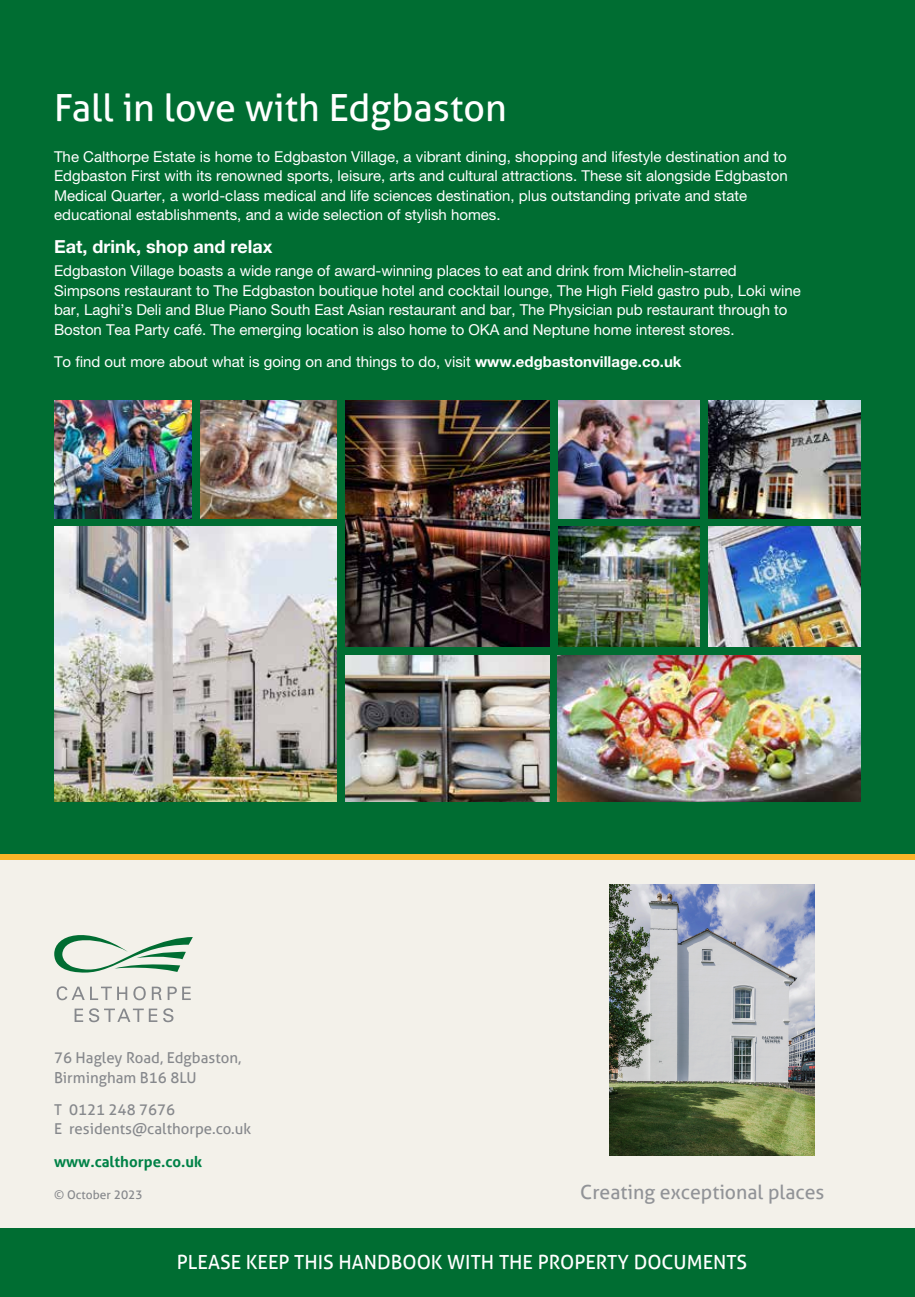
<style>
.page{position:relative;width:915px;height:1297px;background:#fff}
.page>*{position:absolute;margin:0;border:0;box-sizing:border-box;transform-origin:0 0}
.t1{font:37.5px "Aller";color:#fff}
.t2{font:19.5px "Aller";color:#fff}
.t3{font:19.5px "Aller";color:#919397}
.t4{font:700 18px "Helvetica Neue LT Pro";color:#fff}
.t5{font:15px/19.5px "Helvetica Neue LT Pro";color:#fff}
.t6{font:15px/19.5px "Aller";color:#86888c}
.t7{font:700 15px "Aller";color:#008247}
.t8{font:12px "Aller";color:#86888c}
.s1{font-weight:700}
</style>
<div class="page">
<div style="left:0;top:0;width:914px;height:857px;background:#006d32"></div>
<div style="left:0;top:861px;width:914px;height:436px;background:#f3f1ea"></div>
<div style="left:0;top:854px;width:914px;height:6px;background:#fab528"></div>
<svg style="left:75px;top:1008px;width:8px;height:14px"></svg>
<svg style="left:89px;top:1008px;width:68px;height:14px"></svg>
<svg style="left:163px;top:1008px;width:10px;height:14px"></svg>
<svg style="left:57px;top:986px;width:70px;height:14px"></svg>
<svg style="left:133px;top:986px;width:13px;height:14px"></svg>
<svg style="left:152px;top:987px;width:9px;height:13px"></svg>
<svg style="left:168px;top:986px;width:23px;height:14px"></svg>
<svg style="left:54px;top:935px;width:139px;height:38px"></svg>
<div style="left:0;top:1229px;width:914px;height:68px;background:#006d32"></div>
<img style="left:609px;top:885px;width:205px;height:271px">
<img style="left:708px;top:527px;width:152px;height:120px">
<img style="left:557px;top:655px;width:303px;height:146px">
<img style="left:345px;top:401px;width:204px;height:246px">
<img style="left:558px;top:401px;width:141px;height:117px">
<img style="left:200px;top:401px;width:137px;height:117px">
<img style="left:558px;top:527px;width:141px;height:120px">
<img style="left:345px;top:655px;width:204px;height:146px">
<img style="left:54px;top:401px;width:137px;height:117px">
<img style="left:54px;top:527px;width:283px;height:274px">
<img style="left:708px;top:401px;width:152px;height:117px">
<h1 class="t1" style="left:54px;top:85px;width:454px">Fall in love with Edgbaston</h1>
<p class="t5" style="left:54px;top:147px;width:735px">The Calthorpe Estate is home to Edgbaston Village, a vibrant dining, shopping and lifestyle destination and to Edgbaston First with its renowned sports, leisure, arts and cultural attractions. These sit alongside Edgbaston Medical Quarter, a world-class medical and life sciences destination, plus outstanding private and state educational establishments, and a wide selection of stylish homes.</p>
<p class="t4" style="left:54px;top:235px;width:220px">Eat, drink, shop and relax</p>
<p class="t5" style="left:54px;top:261px;width:748px">Edgbaston Village boasts a wide range of award-winning places to eat and drink from Michelin-starred Simpsons restaurant to The Edgbaston boutique hotel and cocktail lounge, The High Field gastro pub, Loki wine bar, Laghi’s Deli and Blue Piano South East Asian restaurant and bar, The Physician pub restaurant through to Boston Tea Party café. The emerging location is also home to OKA and Neptune home interest stores.</p>
<p class="t5" style="left:54px;top:352px;width:628px">To find out more about what is going on and things to do, visit <span class="s1">www.edgbastonvillage.co.uk</span></p>
<p class="t6" style="left:54px;top:1048px;width:189px">76 Hagley Road, Edgbaston,<br>Birmingham B16 8LU</p>
<p class="t6" style="left:54px;top:1100px;width:199px">T 0121 248 7676<br>E residents@calthorpe.co.uk</p>
<p class="t7" style="left:54px;top:1152px;width:150px">www.calthorpe.co.uk</p>
<p class="t8" style="left:54px;top:1187px;width:90px">© October 2023</p>
<h2 class="t3" style="left:580px;top:1180px;width:246px">Creating exceptional places</h2>
<h2 class="t2" style="left:177px;top:1250px;width:571px">PLEASE KEEP THIS HANDBOOK WITH THE PROPERTY DOCUMENTS</h2>
</div>
